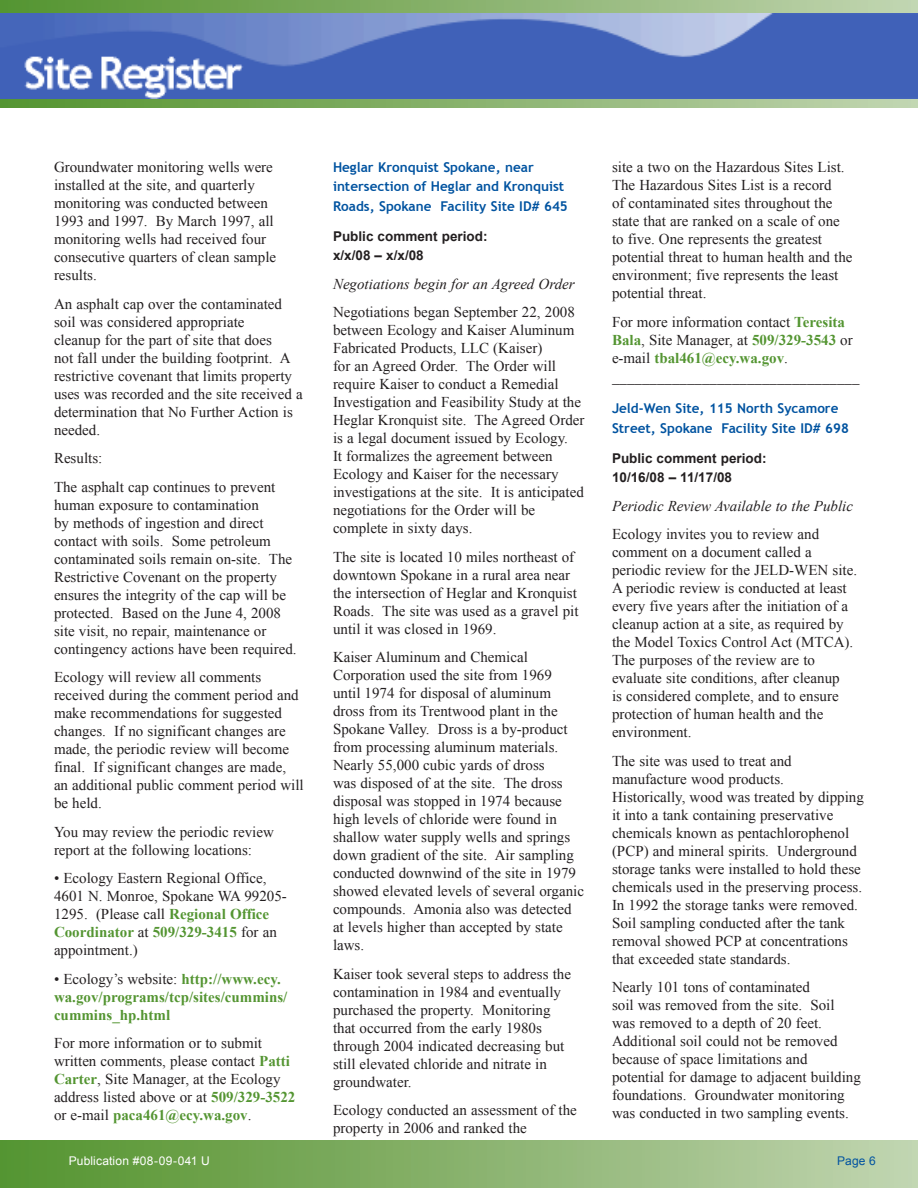
<style>
.page{position:relative;width:918px;height:1188px;background:#fff}
.page>*{position:absolute;margin:0;border:0;box-sizing:border-box;transform-origin:0 0}
.Body_Copy{font:15px/18px "Times New Roman";color:#231f20}
.Bullets{font:15px/18px "Times New Roman";color:#231f20}
.Bullets-2{font:700 15px/18px "Times New Roman";color:#549532}
.t1{font:italic 15px "Times New Roman";color:#231f20}
.County_Name_Add_BLUE{font:15px "Myriad Pro";color:#231f20}
.County_Name_Add_BLUE-2{font:700 13.5px/19.5px "Trebuchet MS";color:#0153a0}
.Public_Comment{font:700 13.5px/19.5px "Arial";color:#231f20}
.PUB___Pg__s{font:12px "Arial";letter-spacing:.015em;color:#fff}
.PUB___Pg__s-2{font:12px "Arial";color:#0153a0}
.s1{font-weight:700;color:#549532}
.s2{font-weight:400;color:#231f20}
</style>
<div class="page">
<svg style="left:0;top:0;width:918px;height:13px;background:#89b26d"></svg>
<svg style="left:0;top:99px;width:918px;height:9px;background:#89b26d"></svg>
<img style="left:0;top:13px;width:918px;height:86px">
<div style="left:0;top:1141px;width:918px;height:47px;background:linear-gradient(to right,#53922d,#c0d3af)"></div>
<p class="Body_Copy" style="left:54px;top:158px;width:224px">Groundwater monitoring wells were installed at the site, and quarterly monitoring was conducted between<br>1993 and 1997. By March 1997, all monitoring wells had received four consecutive quarters of clean sample results.</p>
<p class="Body_Copy" style="left:54px;top:295px;width:250px">An asphalt cap over the contaminated soil was considered appropriate<br>cleanup for the part of site that does<br>not fall under the building footprint. A restrictive covenant that limits property uses was recorded and the site received a determination that No Further Action is needed.</p>
<p class="Body_Copy" style="left:54px;top:449px;width:50px">Results:</p>
<p class="Body_Copy" style="left:54px;top:478px;width:244px">The asphalt cap continues to prevent human exposure to contamination<br>by methods of ingestion and direct contact with soils. Some petroleum contaminated soils remain on-site. The Restrictive Covenant on the property ensures the integrity of the cap will be protected. Based on the June 4, 2008 site visit, no repair, maintenance or contingency actions have been required.</p>
<p class="Body_Copy" style="left:54px;top:668px;width:251px">Ecology will review all comments received during the comment period and make recommendations for suggested changes. If no significant changes are made, the periodic review will become final. If significant changes are made, an additional public comment period will be held.</p>
<p class="Body_Copy" style="left:54px;top:823px;width:221px">You may review the periodic review report at the following locations:</p>
<p class="Bullets" style="left:54px;top:869px;width:234px">• Ecology Eastern Regional Office,<br>4601 N. Monroe, Spokane WA 99205-<br>1295. (Please call <span class="s1">Regional Office<br>Coordinator</span> at <span class="s1">509/329-3415</span> for an appointment.)</p>
<p class="Bullets-2" style="left:54px;top:970px;width:235px"><span class="s2">• Ecology’s website:</span> http://www.ecy. wa.gov/programs/tcp/sites/cummins/ cummins_hp.html</p>
<p class="Bullets" style="left:54px;top:1034px;width:243px">For more information or to submit written comments, please contact <span class="s1">Patti Carter</span>, Site Manager, at the Ecology address listed above or at <span class="s1">509/329-3522 </span>or e-mail <span class="s1">paca461@ecy.wa.gov</span>.</p>
<p class="County_Name_Add_BLUE-2" style="left:333px;top:157px;width:236px">Heglar Kronquist Spokane, near intersection of Heglar and Kronquist<br>Roads, Spokane Facility Site ID# 645</p>
<p class="Public_Comment" style="left:333px;top:227px;width:156px">Public comment period: x/x/08 – x/x/08</p>
<p class="t1" style="left:333px;top:274px;width:243px">Negotiations begin for an Agreed Order</p>
<p class="Body_Copy" style="left:333px;top:303px;width:253px">Negotiations began September 22, 2008 between Ecology and Kaiser Aluminum Fabricated Products, LLC (Kaiser)<br>for an Agreed Order. The Order will require Kaiser to conduct a Remedial Investigation and Feasibility Study at the Heglar Kronquist site. The Agreed Order is a legal document issued by Ecology.<br>It formalizes the agreement between Ecology and Kaiser for the necessary investigations at the site. It is anticipated negotiations for the Order will be complete in sixty days.</p>
<p class="Body_Copy" style="left:333px;top:548px;width:247px">The site is located 10 miles northeast of downtown Spokane in a rural area near the intersection of Heglar and Kronquist Roads. The site was used as a gravel pit until it was closed in 1969.</p>
<p class="Body_Copy" style="left:333px;top:648px;width:253px">Kaiser Aluminum and Chemical Corporation used the site from 1969<br>until 1974 for disposal of aluminum dross from its Trentwood plant in the Spokane Valley. Dross is a by-product from processing aluminum materials.<br>Nearly 55,000 cubic yards of dross<br>was disposed of at the site. The dross disposal was stopped in 1974 because high levels of chloride were found in shallow water supply wells and springs down gradient of the site. Air sampling conducted downwind of the site in 1979 showed elevated levels of several organic compounds. Amonia also was detected at levels higher than accepted by state laws.</p>
<p class="Body_Copy" style="left:333px;top:965px;width:240px">Kaiser took several steps to address the contamination in 1984 and eventually purchased the property. Monitoring that occurred from the early 1980s through 2004 indicated decreasing but still elevated chloride and nitrate in groundwater.</p>
<p class="Body_Copy" style="left:333px;top:1101px;width:245px">Ecology conducted an assessment of the property in 2006 and ranked the</p>
<p class="Body_Copy" style="left:612px;top:158px;width:242px">site a two on the Hazardous Sites List.<br>The Hazardous Sites List is a record<br>of contaminated sites throughout the state that are ranked on a scale of one to five. One represents the greatest potential threat to human health and the environment; five represents the least potential threat.</p>
<p class="Bullets" style="left:612px;top:313px;width:242px">For more information contact <span class="s1">Teresita<br>Bala</span>, Site Manager, at <span class="s1">509/329-3543</span> or e-mail <span class="s1">tbal461@ecy.wa.gov</span>.</p>
<p class="County_Name_Add_BLUE" style="left:612px;top:368px;width:249px">_________________________________</p>
<p class="County_Name_Add_BLUE-2" style="left:612px;top:399px;width:239px">Jeld-Wen Site, 115 North Sycamore<br>Street, Spokane Facility Site ID# 698</p>
<p class="Public_Comment" style="left:612px;top:449px;width:156px">Public comment period:<br>10/16/08 – 11/17/08</p>
<p class="t1" style="left:612px;top:496px;width:243px">Periodic Review Available to the Public</p>
<p class="Body_Copy" style="left:612px;top:525px;width:247px">Ecology invites you to review and comment on a document called a periodic review for the JELD-WEN site.<br>A periodic review is conducted at least every five years after the initiation of a cleanup action at a site, as required by the Model Toxics Control Act (MTCA).<br>The purposes of the review are to evaluate site conditions, after cleanup<br>is considered complete, and to ensure protection of human health and the environment.</p>
<p class="Body_Copy" style="left:612px;top:752px;width:253px">The site was used to treat and manufacture wood products.<br>Historically, wood was treated by dipping it into a tank containing preservative chemicals known as pentachlorophenol (PCP) and mineral spirits. Underground storage tanks were installed to hold these chemicals used in the preserving process.<br>In 1992 the storage tanks were removed.<br>Soil sampling conducted after the tank removal showed PCP at concentrations that exceeded state standards.</p>
<p class="Body_Copy" style="left:612px;top:978px;width:250px">Nearly 101 tons of contaminated<br>soil was removed from the site. Soil was removed to a depth of 20 feet.<br>Additional soil could not be removed because of space limitations and potential for damage to adjacent building foundations. Groundwater monitoring was conducted in two sampling events.</p>
<p class="PUB___Pg__s" style="left:69px;top:1153px;width:142px">Publication #08-09-041 U</p>
<p class="PUB___Pg__s-2" style="left:837px;top:1153px;width:40px">Page 6</p>
</div>
